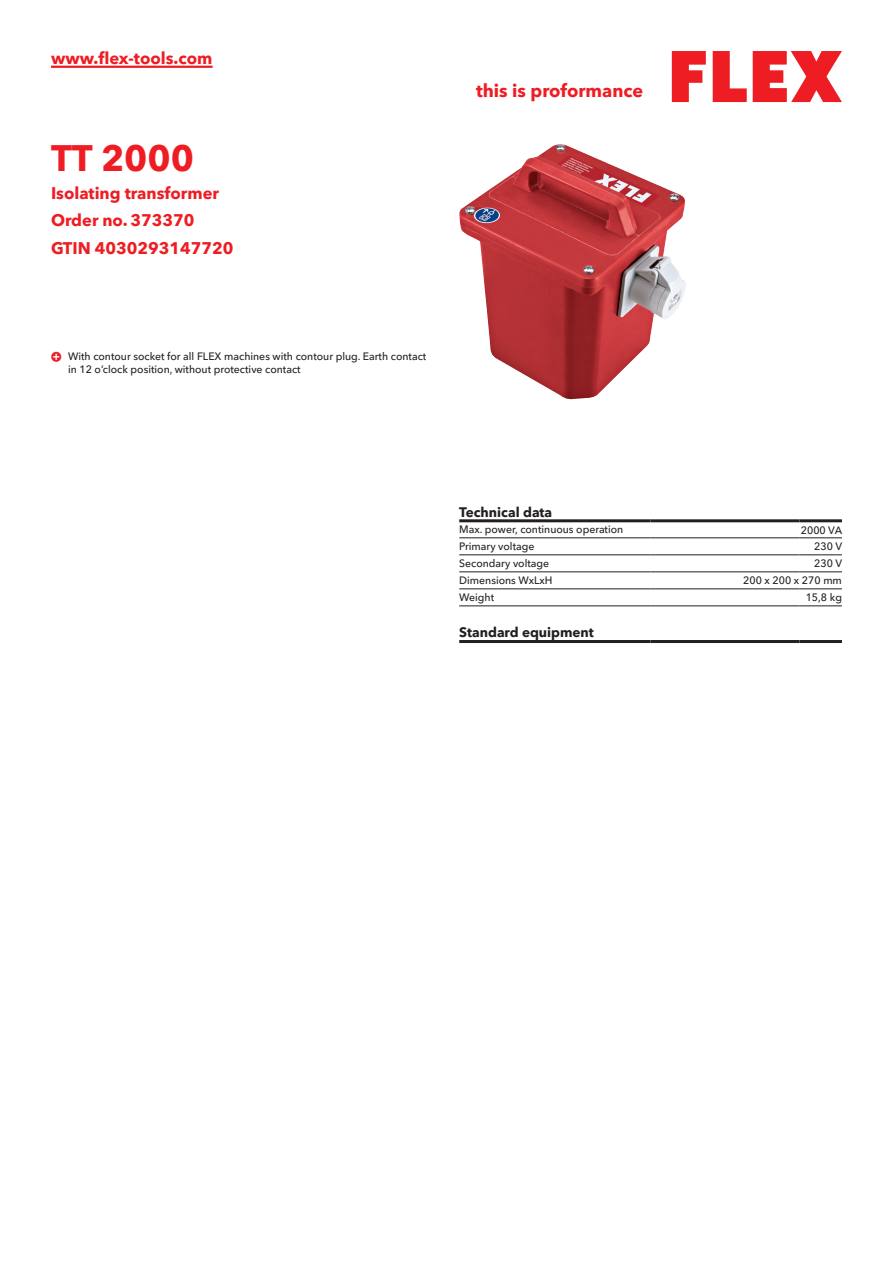
<style>
.page{position:relative;width:893px;height:1263px;background:#fff}
.page>*{position:absolute;margin:0;border:0;box-sizing:border-box;transform-origin:0 0}
.CB_AF_Product-name{font:700 36px "Avenir Next W1 G";color:#ee1d23}
.t1{font:700 18px "Avenir Next W1 G";color:#ee1d23}
.CB_AF_Product-short{font:700 16.5px "Avenir Next W1 G";color:#ee1d23}
.CB_AF_Order-number{font:700 16.5px "Avenir Next W1 G";color:#ee1d23}
.CB_AF_Table-headline{font:700 13.5px "Avenir Next W1 G";color:#231f20}
.CB_AF_Table-specific{font:500 10.5px/12.6px "Avenir Next W1 G";color:#231f20}
</style>
<div class="page">
<svg style="left:672px;top:51px;width:34px;height:51px"></svg>
<svg style="left:713px;top:51px;width:34px;height:51px"></svg>
<svg style="left:753px;top:51px;width:89px;height:51px"></svg>
<hr style="left:51px;top:66px;width:162px;height:2px;background:#ee1d23">
<img style="left:459px;top:144px;width:227px;height:255px">
<hr style="left:459px;top:538px;width:192px;height:1px;background:#231f20">
<hr style="left:651px;top:538px;width:148px;height:1px;background:#231f20">
<hr style="left:799px;top:538px;width:43px;height:1px;background:#231f20">
<hr style="left:459px;top:555px;width:192px;height:1px;background:#231f20">
<hr style="left:651px;top:555px;width:148px;height:1px;background:#231f20">
<hr style="left:799px;top:555px;width:43px;height:1px;background:#231f20">
<hr style="left:459px;top:572px;width:192px;height:1px;background:#231f20">
<hr style="left:651px;top:572px;width:148px;height:1px;background:#231f20">
<hr style="left:799px;top:572px;width:43px;height:1px;background:#231f20">
<hr style="left:459px;top:589px;width:192px;height:1px;background:#231f20">
<hr style="left:651px;top:589px;width:148px;height:1px;background:#231f20">
<hr style="left:799px;top:589px;width:43px;height:1px;background:#231f20">
<hr style="left:459px;top:606px;width:192px;height:1px;background:#231f20">
<hr style="left:651px;top:606px;width:148px;height:1px;background:#231f20">
<hr style="left:799px;top:606px;width:43px;height:1px;background:#231f20">
<hr style="left:459px;top:519px;width:192px;height:3px;background:#231f20">
<hr style="left:651px;top:519px;width:148px;height:3px;background:#231f20">
<hr style="left:799px;top:519px;width:43px;height:3px;background:#231f20">
<hr style="left:459px;top:640px;width:192px;height:3px;background:#231f20">
<hr style="left:651px;top:640px;width:148px;height:3px;background:#231f20">
<hr style="left:799px;top:640px;width:43px;height:3px;background:#231f20">
<h3 class="CB_AF_Product-short" style="left:51px;top:45px;width:163px">www.flex-tools.com</h3>
<p class="CB_AF_Product-name" style="left:51px;top:130px;width:144px">TT 2000</p>
<p class="CB_AF_Product-short" style="left:51px;top:180px;width:170px">Isolating transformer</p>
<p class="CB_AF_Order-number" style="left:51px;top:207px;width:145px">Order no. 373370</p>
<p class="CB_AF_Order-number" style="left:51px;top:235px;width:184px">GTIN 4030293147720</p>
<p class="CB_AF_Table-specific" style="left:68px;top:349px;width:360px">With contour socket for all FLEX machines with contour plug. Earth contact in 12 o’clock position, without protective contact</p>
<h2 class="t1" style="left:476px;top:77px;width:169px">this is proformance</h2>
<p class="CB_AF_Table-headline" style="left:459px;top:501px;width:94px">Technical data</p>
<p class="CB_AF_Table-specific" style="left:459px;top:522px;width:166px">Max. power, continuous operation</p>
<p class="CB_AF_Table-specific" style="left:801px;top:523px;width:43px">2000 VA</p>
<p class="CB_AF_Table-specific" style="left:459px;top:539px;width:77px">Primary voltage</p>
<p class="CB_AF_Table-specific" style="left:814px;top:539px;width:29px">230 V</p>
<p class="CB_AF_Table-specific" style="left:459px;top:556px;width:91px">Secondary voltage</p>
<p class="CB_AF_Table-specific" style="left:814px;top:556px;width:29px">230 V</p>
<p class="CB_AF_Table-specific" style="left:459px;top:573px;width:95px">Dimensions WxLxH</p>
<p class="CB_AF_Table-specific" style="left:743px;top:573px;width:100px">200 x 200 x 270 mm</p>
<p class="CB_AF_Table-specific" style="left:459px;top:590px;width:36px">Weight</p>
<p class="CB_AF_Table-specific" style="left:806px;top:590px;width:38px">15,8 kg</p>
<p class="CB_AF_Table-headline" style="left:459px;top:621px;width:136px">Standard equipment</p>
</div>
